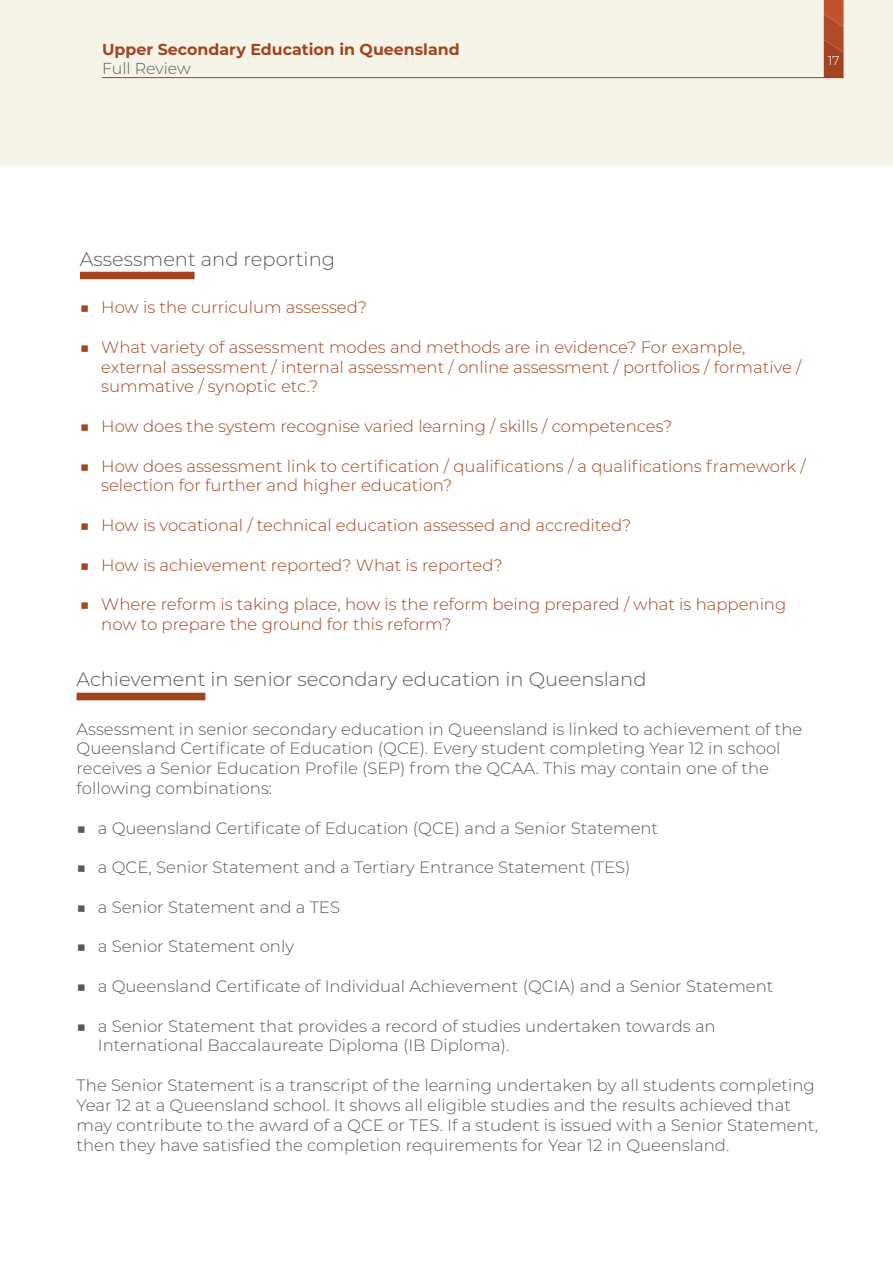
<style>
.page{position:relative;width:893px;height:1263px;background:#fff}
.page>*{position:absolute;margin:0;border:0;box-sizing:border-box;transform-origin:0 0}
.t1{font:300 19.5px "Montserrat";color:#58595b}
.t2{font:300 16.5px/19.8px "Montserrat";color:#58595b}
.t3{font:300 16.5px/19.8px "Montserrat";color:#a2441f}
.t4{font:700 15.9px "Montserrat";color:#a2441f}
.t5{font:300 15.9px "Montserrat";color:#58595b}
.t6{font:300 12.9px "Montserrat";color:#fff}
</style>
<div class="page">
<hr style="left:0;top:0;width:1px;height:164px;background:#f6f3e9">
<div style="left:1px;top:0;width:892px;height:165px;background:#f6f3e9"></div>
<svg style="left:824px;top:0;width:19px;height:77px"></svg>
<hr style="left:102px;top:77px;width:741px;height:1px;background:#a2441f">
<div style="left:80px;top:272px;width:115px;height:7px;background:#a2441f"></div>
<div style="left:77px;top:693px;width:128px;height:7px;background:#a2441f"></div>
<p class="t4" style="left:102px;top:37px;width:359px">Upper Secondary Education in Queensland</p>
<p class="t5" style="left:102px;top:57px;width:90px">Full Review</p>
<p class="t6" style="left:828px;top:52px;width:14px">17</p>
<p class="t1" style="left:80px;top:245px;width:257px">Assessment and reporting</p>
<p class="t3" style="left:80px;top:297px;width:289px">■ How is the curriculum assessed?</p>
<p class="t3" style="left:101px;top:336px;width:702px;text-indent:-21px">■ What variety of assessment modes and methods are in evidence? For example, external assessment / internal assessment / online assessment / portfolios / formative / summative / synoptic etc.?</p>
<p class="t3" style="left:80px;top:416px;width:594px">■ How does the system recognise varied learning / skills / competences?</p>
<p class="t3" style="left:101px;top:455px;width:706px;text-indent:-21px">■ How does assessment link to certification / qualifications / a qualifications framework / selection for further and higher education?</p>
<p class="t3" style="left:80px;top:515px;width:553px">■ How is vocational / technical education assessed and accredited?</p>
<p class="t3" style="left:80px;top:554px;width:424px">■ How is achievement reported? What is reported?</p>
<p class="t3" style="left:101px;top:594px;width:687px;text-indent:-21px">■ Where reform is taking place, how is the reform being prepared / what is happening now to prepare the ground for this reform?</p>
<p class="t1" style="left:77px;top:666px;width:571px">Achievement in senior secondary education in Queensland</p>
<p class="t2" style="left:77px;top:718px;width:727px">Assessment in senior secondary education in Queensland is linked to achievement of the Queensland Certificate of Education (QCE). Every student completing Year 12 in school receives a Senior Education Profile (SEP) from the QCAA. This may contain one of the following combinations:</p>
<p class="t2" style="left:77px;top:817px;width:583px">■ a Queensland Certificate of Education (QCE) and a Senior Statement</p>
<p class="t2" style="left:77px;top:857px;width:555px">■ a QCE, Senior Statement and a Tertiary Entrance Statement (TES)</p>
<p class="t2" style="left:77px;top:896px;width:265px">■ a Senior Statement and a TES</p>
<p class="t2" style="left:77px;top:936px;width:219px">■ a Senior Statement only</p>
<p class="t2" style="left:77px;top:976px;width:698px">■ a Queensland Certificate of Individual Achievement (QCIA) and a Senior Statement</p>
<p class="t2" style="left:98px;top:1015px;width:619px;text-indent:-21px">■ a Senior Statement that provides a record of studies undertaken towards an<br>International Baccalaureate Diploma (IB Diploma).</p>
<p class="t2" style="left:77px;top:1075px;width:743px">The Senior Statement is a transcript of the learning undertaken by all students completing Year 12 at a Queensland school. It shows all eligible studies and the results achieved that may contribute to the award of a QCE or TES. If a student is issued with a Senior Statement, then they have satisfied the completion requirements for Year 12 in Queensland.</p>
</div>
